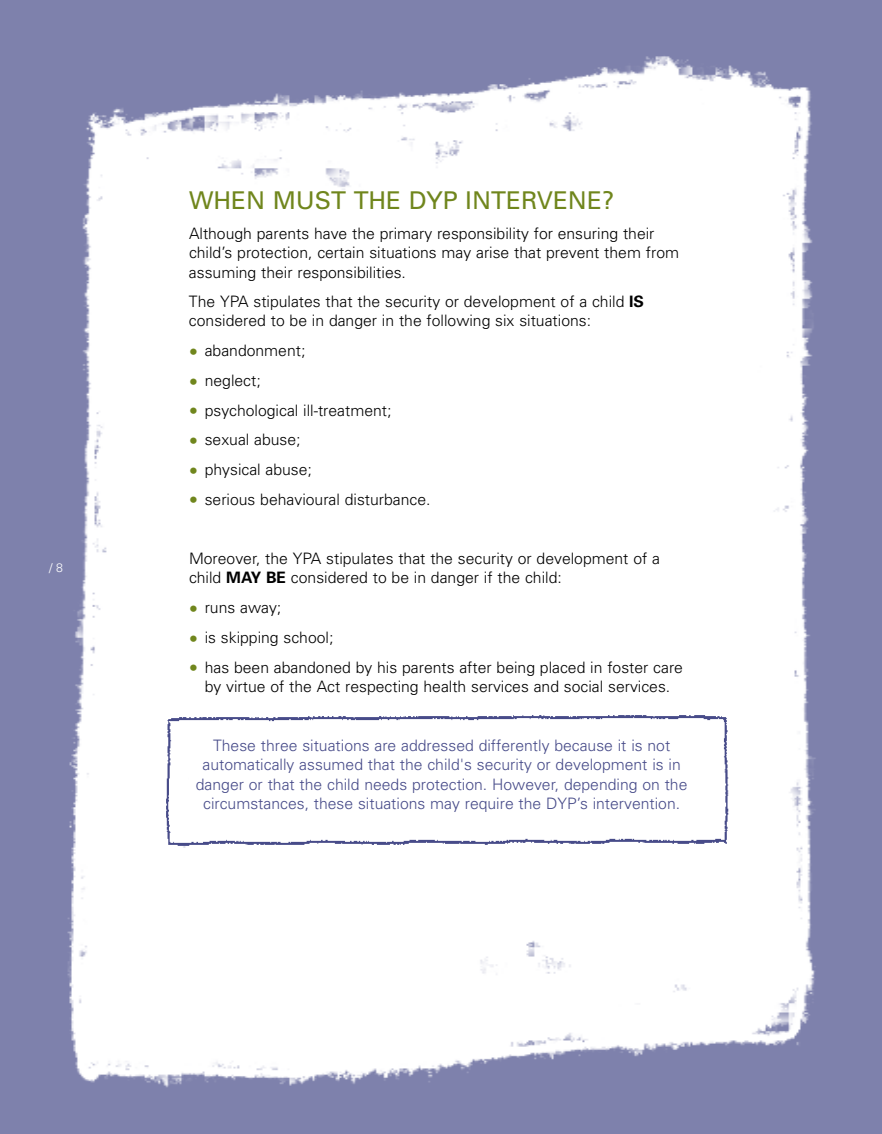
<style>
.page{position:relative;width:882px;height:1134px;background:#7e81ac}
.page>*{position:absolute;margin:0;border:0;box-sizing:border-box;transform-origin:0 0}
.t1{font:24.5px "Univers";color:#70861d}
.t2{font:300 15.75px/19.2px "Univers";color:#000}
.t3{font:300 15.75px/19.2px "Univers";color:#474b89;text-align:center}
.t4{font:300 12.25px "Univers";color:#fff}
.s1{font-weight:700}
.s2{font-size:17.5px;color:#70861d}
</style>
<div class="page">
<img style="left:67px;top:56px;width:749px;height:1032px">
<div style="left:189px;top:192px;width:505px;height:744px;background:#fff"></div>
<img style="left:162px;top:704px;width:567px;height:158px">
<p class="t4" style="left:49px;top:563px;width:15px">/ 8</p>
<h1 class="t1" style="left:189px;top:192px;width:427px">WHEN MUST THE DYP INTERVENE?</h1>
<p class="t2" style="left:189px;top:225px;width:492px">Although parents have the primary responsibility for ensuring their child’s protection, certain situations may arise that prevent them from assuming their responsibilities.</p>
<p class="t2" style="left:189px;top:293px;width:457px">The YPA stipulates that the security or development of a child <span class="s1">IS </span>considered to be in danger in the following six situations:</p>
<p class="t2" style="left:189px;top:342px;width:118px"><span class="s2">•</span> abandonment;</p>
<p class="t2" style="left:189px;top:372px;width:73px"><span class="s2">•</span> neglect;</p>
<p class="t2" style="left:189px;top:402px;width:204px"><span class="s2">•</span> psychological ill-treatment;</p>
<p class="t2" style="left:189px;top:432px;width:113px"><span class="s2">•</span> sexual abuse;</p>
<p class="t2" style="left:189px;top:461px;width:124px"><span class="s2">•</span> physical abuse;</p>
<p class="t2" style="left:189px;top:491px;width:243px"><span class="s2">•</span> serious behavioural disturbance.</p>
<p class="t2" style="left:189px;top:550px;width:473px">Moreover, the YPA stipulates that the security or development of a child <span class="s1">MAY BE</span> considered to be in danger if the child:</p>
<p class="t2" style="left:189px;top:599px;width:94px"><span class="s2">•</span> runs away;</p>
<p class="t2" style="left:189px;top:629px;width:146px"><span class="s2">•</span> is skipping school;</p>
<p class="t2" style="left:189px;top:659px;width:496px;text-align:center"><span class="s2">•</span> has been abandoned by his parents after being placed in foster care by virtue of the Act respecting health services and social services.</p>
<p class="t3" style="left:196px;top:737px;width:493px">These three situations are addressed differently because it is not automatically assumed that the child's security or development is in danger or that the child needs protection. However, depending on the circumstances, these situations may require the DYP’s intervention.</p>
</div>
